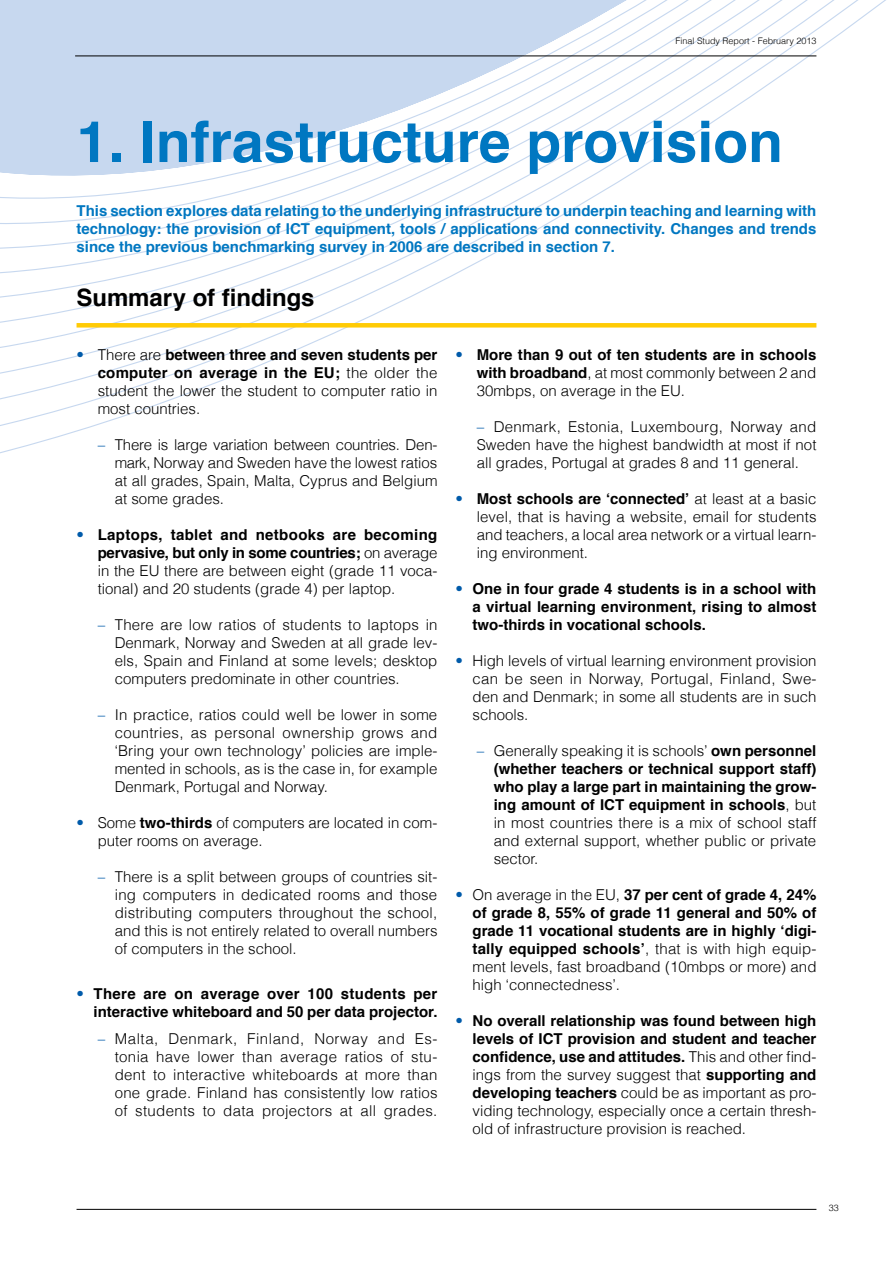
<style>
.page{position:relative;width:893px;height:1263px;background:#fff}
.page>*{position:absolute;margin:0;border:0;box-sizing:border-box;transform-origin:0 0}
.t1{font:700 57px "Helvetica";color:#0077c1}
.t2{font:700 24px "Helvetica";letter-spacing:-.005em;color:#000}
.t3{font:300 15px/18px "Helvetica";color:#000;text-align:justify}
.t4{font:700 15px/18px "Helvetica";color:#000;text-align:justify}
.t5{font:700 15px/18px "Helvetica";color:#0077c1;text-align:justify}
.t6{font:300 9px "Helvetica";color:#000}
.s1{color:#005baa}
.s2{font-weight:700}
.s3{font-weight:300;color:#005baa}
.s4{font-weight:300}
</style>
<div class="page">
<svg style="left:0;top:0;width:886px;height:454px"></svg>
<svg style="left:0;top:0;width:830px;height:239px"></svg>
<hr style="left:77px;top:1209px;width:739px;height:1px;background:#000">
<div style="left:77px;top:323px;width:739px;height:5px;background:#ffcb05"></div>
<hr style="left:75px;top:56px;width:741px;height:1px;background:#000">
<p class="t6" style="left:676px;top:34px;width:142px">Final Study Report - February 2013</p>
<h1 class="t1" style="left:77px;top:96px;width:708px">1. Infrastructure provision</h1>
<p class="t5" style="left:77px;top:202px;width:741px">This section explores data relating to the underlying infrastructure to underpin teaching and learning with technology: the provision of ICT equipment, tools / applications and connectivity. Changes and trends since the previous benchmarking survey in 2006 are described in section 7.</p>
<h2 class="t2" style="left:77px;top:278px;width:240px">Summary of findings</h2>
<p class="t3" style="left:98px;top:345px;width:341px;text-indent:-21px"><span class="s1">•</span> There are <span class="s2">between three and seven students per computer on average in the EU;</span> the older the student the lower the student to computer ratio in most countries.</p>
<p class="t3" style="left:115px;top:435px;width:324px;text-indent:-17px"><span class="s1">–</span> There is large variation between countries. Den&shy;mark, Norway and Sweden have the lowest ratios at all grades, Spain, Malta, Cyprus and Belgium at some grades.</p>
<p class="t3" style="left:98px;top:525px;width:341px;text-indent:-21px"><span class="s1">•</span> <span class="s2">Laptops, tablet and netbooks are becoming pervasive, but only in some countries;</span> on average in the EU there are between eight (grade 11 voca&shy;tional) and 20 students (grade 4) per laptop.</p>
<p class="t3" style="left:115px;top:615px;width:324px;text-indent:-17px"><span class="s1">–</span> There are low ratios of students to laptops in Denmark, Norway and Sweden at all grade lev&shy;els, Spain and Finland at some levels; desktop computers predominate in other countries.</p>
<p class="t3" style="left:115px;top:705px;width:324px;text-indent:-17px"><span class="s1">–</span> In practice, ratios could well be lower in some countries, as personal ownership grows and ‘Bring your own technology’ policies are imple&shy;mented in schools, as is the case in, for example Denmark, Portugal and Norway.</p>
<p class="t3" style="left:98px;top:813px;width:341px;text-indent:-21px"><span class="s1">•</span> Some <span class="s2">two-thirds</span> of computers are located in com&shy;puter rooms on average.</p>
<p class="t3" style="left:115px;top:867px;width:324px;text-indent:-17px"><span class="s1">–</span> There is a split between groups of countries sit&shy;ing computers in dedicated rooms and those distributing computers throughout the school, and this is not entirely related to overall numbers of computers in the school.</p>
<p class="t4" style="left:77px;top:984px;width:362px;text-align:right"><span class="s3">•</span> There are on average over 100 students per interactive whiteboard and 50 per data projector.</p>
<p class="t3" style="left:115px;top:1029px;width:324px;text-indent:-17px"><span class="s1">–</span> Malta, Denmark, Finland, Norway and Es&shy;tonia have lower than average ratios of stu&shy;dent to interactive whiteboards at more than one grade. Finland has consistently low ratios of students to data projectors at all grades.</p>
<p class="t4" style="left:477px;top:346px;width:341px;text-indent:-21px"><span class="s3">•</span> More than 9 out of ten students are in schools with broadband<span class="s4">, at most commonly between 2 and 30mbps, on average in the EU.</span></p>
<p class="t3" style="left:477px;top:417px;width:341px"><span class="s1">–</span> Denmark, Estonia, Luxembourg, Norway and Sweden have the highest bandwidth at most if not all grades, Portugal at grades 8 and 11 general.</p>
<p class="t3" style="left:477px;top:489px;width:341px;text-indent:-21px"><span class="s1">•</span> <span class="s2">Most schools are ‘connected’</span> at least at a basic level, that is having a website, email for students and teachers, a local area network or a virtual learn&shy;ing environment.</p>
<p class="t4" style="left:472px;top:580px;width:345px;text-indent:-17px"><span class="s3">•</span> One in four grade 4 students is in a school with a virtual learning environment, rising to almost two-thirds in vocational schools.</p>
<p class="t3" style="left:472px;top:651px;width:346px;text-indent:-17px"><span class="s1">•</span> High levels of virtual learning environment provision can be seen in Norway, Portugal, Finland, Swe&shy;den and Denmark; in some all students are in such schools.</p>
<p class="t4" style="left:494px;top:742px;width:324px;text-indent:-17px"><span class="s3">–</span> <span class="s4">Generally speaking it is schools’</span> own personnel (whether teachers or technical support staff) who play a large part in maintaining the grow&shy;ing amount of ICT equipment in schools<span class="s4">, but in most countries there is a mix of school staff and external support, whether public or private sector.</span></p>
<p class="t4" style="left:472px;top:886px;width:345px;text-indent:-17px"><span class="s3">•</span> <span class="s4">On average in the EU,</span> 37 per cent of grade 4, 24% of grade 8, 55% of grade 11 general and 50% of grade 11 vocational students are in highly ‘digi&shy;tally equipped schools’<span class="s4">, that is with high equip&shy;ment levels, fast broadband (10mbps or more) and high ‘connectedness’.</span></p>
<p class="t3" style="left:472px;top:1011px;width:345px;text-indent:-17px"><span class="s1">•</span> <span class="s2">No overall relationship was found between high levels of ICT provision and student and teacher confidence, use and attitudes.</span> This and other find&shy;ings from the survey suggest that <span class="s2">supporting and developing teachers</span> could be as important as pro&shy;viding technology, especially once a certain thresh&shy;old of infrastructure provision is reached.</p>
<p class="t6" style="left:829px;top:1201px;width:12px">33</p>
</div>
